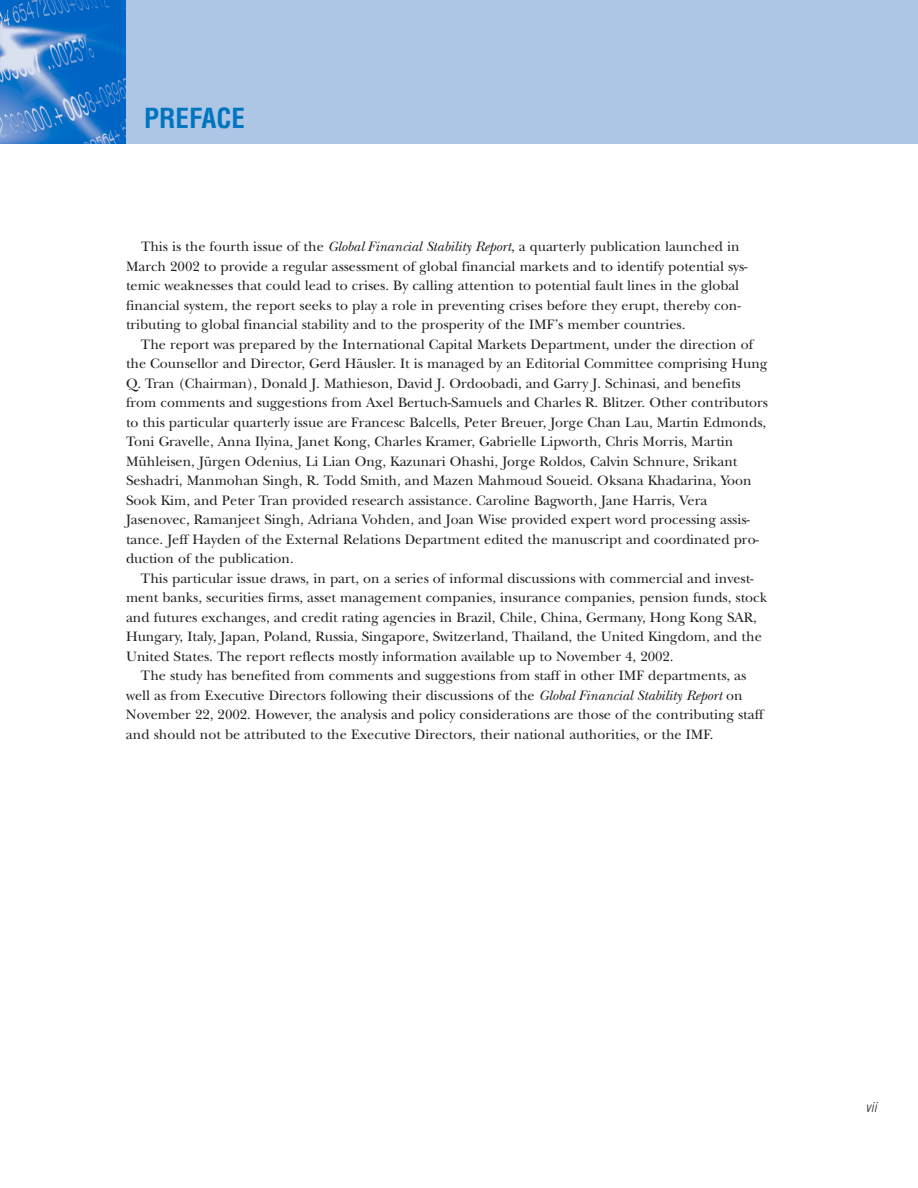
<style>
.page{position:relative;width:918px;height:1188px;background:#fff}
.page>*{position:absolute;margin:0;border:0;box-sizing:border-box;transform-origin:0 0}
.t1{font:700 condensed 27px "Helvetica";color:#0075bf}
.t2{font:14.25px/19.5px "New Baskerville";color:#231f20}
.t3{font:italic 300 condensed 13.5px "Helvetica";color:#231f20}
.s1{font-style:italic}
</style>
<div class="page">
<div style="left:126px;top:0;width:792px;height:144px;background:#aec6e6"></div>
<img style="left:0;top:0;width:126px;height:144px">
<h1 class="t1" style="left:144px;top:108px;width:103px">PREFACE</h1>
<p class="t2" style="left:126px;top:239px;width:623px;text-indent:15px">This is the fourth issue of the <span class="s1">Global Financial Stability Report</span>, a quarterly publication launched in March 2002 to provide a regular assessment of global financial markets and to identify potential sys&shy;temic weaknesses that could lead to crises. By calling attention to potential fault lines in the global financial system, the report seeks to play a role in preventing crises before they erupt, thereby con&shy;tributing to global financial stability and to the prosperity of the IMF’s member countries.</p>
<p class="t2" style="left:126px;top:336px;width:644px;text-indent:15px">The report was prepared by the International Capital Markets Department, under the direction of the Counsellor and Director, Gerd Häusler. It is managed by an Editorial Committee comprising Hung Q. Tran (Chairman), Donald J. Mathieson, David J. Ordoobadi, and Garry J. Schinasi, and benefits from comments and suggestions from Axel Bertuch-Samuels and Charles R. Blitzer. Other contributors to this particular quarterly issue are Francesc Balcells, Peter Breuer, Jorge Chan Lau, Martin Edmonds, Toni Gravelle, Anna Ilyina, Janet Kong, Charles Kramer, Gabrielle Lipworth, Chris Morris, Martin Mühleisen, Jürgen Odenius, Li Lian Ong, Kazunari Ohashi, Jorge Roldos, Calvin Schnure, Srikant Seshadri, Manmohan Singh, R. Todd Smith, and Mazen Mahmoud Soueid. Oksana Khadarina, Yoon Sook Kim, and Peter Tran provided research assistance. Caroline Bagworth, Jane Harris, Vera Jasenovec, Ramanjeet Singh, Adriana Vohden, and Joan Wise provided expert word processing assis&shy;tance. Jeff Hayden of the External Relations Department edited the manuscript and coordinated pro&shy;duction of the publication.</p>
<p class="t2" style="left:126px;top:570px;width:643px;text-indent:15px">This particular issue draws, in part, on a series of informal discussions with commercial and invest&shy;ment banks, securities firms, asset management companies, insurance companies, pension funds, stock and futures exchanges, and credit rating agencies in Brazil, Chile, China, Germany, Hong Kong SAR, Hungary, Italy, Japan, Poland, Russia, Singapore, Switzerland, Thailand, the United Kingdom, and the United States. The report reflects mostly information available up to November 4, 2002.</p>
<p class="t2" style="left:126px;top:668px;width:639px;text-indent:15px">The study has benefited from comments and suggestions from staff in other IMF departments, as well as from Executive Directors following their discussions of the <span class="s1">Global Financial Stability Report</span> on November 22, 2002. However, the analysis and policy considerations are those of the contributing staff and should not be attributed to the Executive Directors, their national authorities, or the IMF.</p>
<p class="t3" style="left:866px;top:1102px;width:13px">vii</p>
</div>
